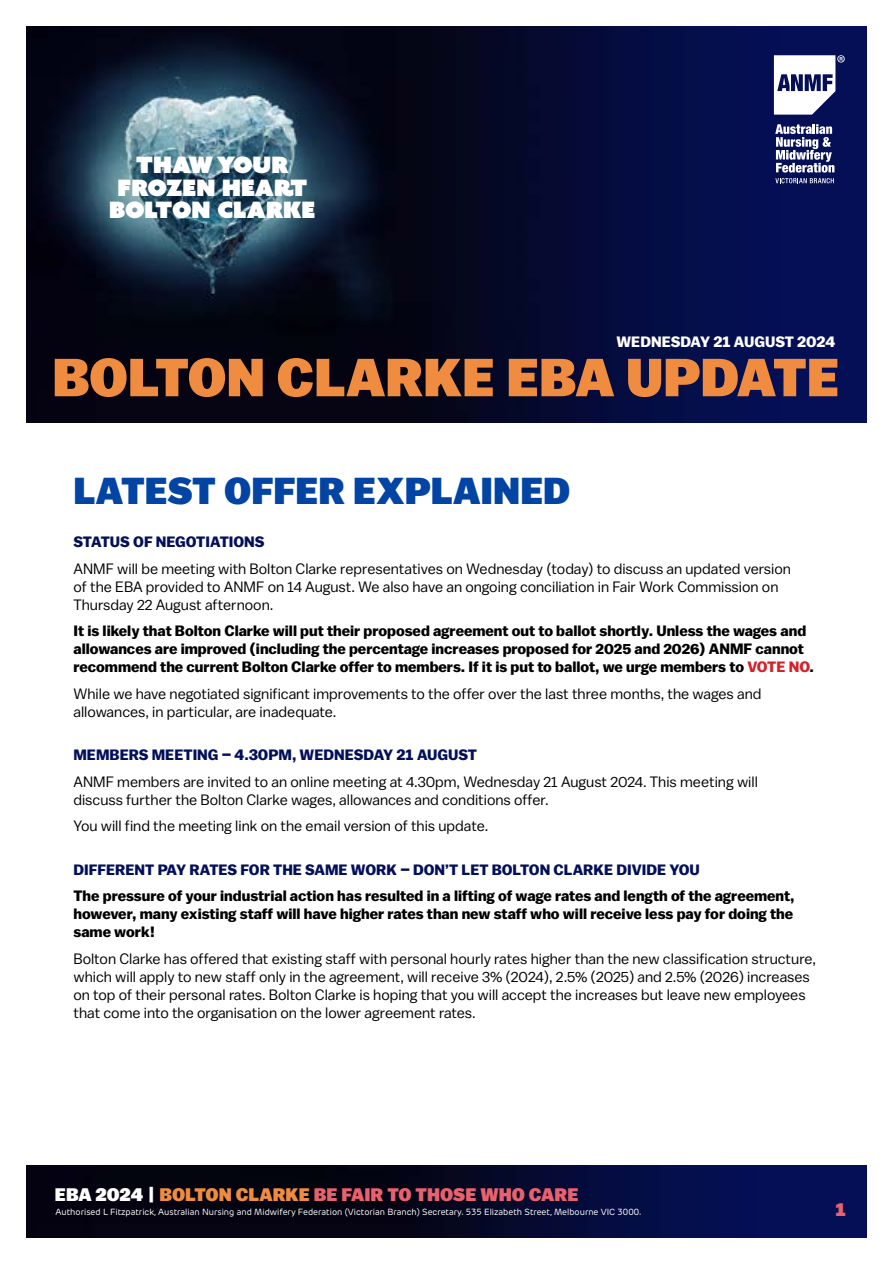
<style>
.page{position:relative;width:893px;height:1263px;background:#fff}
.page>*{position:absolute;margin:0;border:0;box-sizing:border-box;transform-origin:0 0}
.t1{font:900 53.4px "Balto";color:#ef8c40}
.t2{font:900 37.5px "Balto";color:#0244a4}
.t3{font:22.65px/22.6px "Azo Sans Uber";color:#fff;text-align:center}
.t4{font:900 18.15px "Balto";color:#e8616e}
.t5{font:15px/18px "Balto";color:#000}
.t6{font:700 15px/18px "Balto";color:#000}
.t7{font:700 15px "Balto";color:#031059}
.t8{font:700 15px "Balto";color:#fff}
.t9{font:8.85px "New Rubrik Edge";color:#fff}
.s1{color:#d2232a}
.s2{color:#fff}
.s3{color:#ef8c40}
</style>
<div class="page">
<img style="left:26px;top:1165px;width:841px;height:72px">
<img style="left:26px;top:26px;width:841px;height:396px">
<svg style="left:775px;top:124px;width:59px;height:59px"></svg>
<svg style="left:774px;top:55px;width:71px;height:60px"></svg>
<h3 class="t3" style="left:109px;top:153px;width:208px">THAW YOUR<br>FROZEN HEART<br>BOLTON CLARKE</h3>
<p class="t8" style="left:616px;top:333px;width:220px">WEDNESDAY 21 AUGUST 2024</p>
<h1 class="t1" style="left:52px;top:346px;width:789px">BOLTON CLARKE EBA UPDATE</h1>
<h2 class="t2" style="left:73px;top:468px;width:498px">LATEST OFFER EXPLAINED</h2>
<p class="t7" style="left:73px;top:533px;width:193px">STATUS OF NEGOTIATIONS</p>
<p class="t5" style="left:73px;top:559px;width:719px">ANMF will be meeting with Bolton Clarke representatives on Wednesday (today) to discuss an updated version of the EBA provided to ANMF on 14 August. We also have an ongoing conciliation in Fair Work Commission on<br>Thursday 22 August afternoon.</p>
<p class="t6" style="left:73px;top:622px;width:742px">It is likely that Bolton Clarke will put their proposed agreement out to ballot shortly. Unless the wages and allowances are improved (including the percentage increases proposed for 2025 and 2026) ANMF cannot recommend the current Bolton Clarke offer to members. If it is put to ballot, we urge members to <span class="s1">VOTE NO</span>.</p>
<p class="t5" style="left:73px;top:684px;width:689px">While we have negotiated significant improvements to the offer over the last three months, the wages and allowances, in particular, are inadequate.</p>
<p class="t7" style="left:73px;top:746px;width:405px">MEMBERS MEETING – 4.30PM, WEDNESDAY 21 AUGUST</p>
<p class="t5" style="left:73px;top:772px;width:686px">ANMF members are invited to an online meeting at 4.30pm, Wednesday 21 August 2024. This meeting will discuss further the Bolton Clarke wages, allowances and conditions offer.</p>
<p class="t5" style="left:73px;top:816px;width:416px">You will find the meeting link on the email version of this update.</p>
<p class="t7" style="left:73px;top:860px;width:628px">DIFFERENT PAY RATES FOR THE SAME WORK – DON’T LET BOLTON CLARKE DIVIDE YOU</p>
<p class="t6" style="left:73px;top:887px;width:723px;text-align:justify">The pressure of your industrial action has resulted in a lifting of wage rates and length of the agreement, however, many existing staff will have higher rates than new staff who will receive less pay for doing the same work!</p>
<p class="t5" style="left:73px;top:949px;width:744px">Bolton Clarke has offered that existing staff with personal hourly rates higher than the new classification structure, which will apply to new staff only in the agreement, will receive 3% (2024), 2.5% (2025) and 2.5% (2026) increases on top of their personal rates. Bolton Clarke is hoping that you will accept the increases but leave new employees that come into the organisation on the lower agreement rates.</p>
<p class="t4" style="left:55px;top:1184px;width:525px"><span class="s2">EBA 2024 |</span> <span class="s3">BOLTON CLARKE</span> BE FAIR TO THOSE WHO CARE</p>
<p class="t9" style="left:55px;top:1207px;width:587px">Authorised L Fitzpatrick, Australian Nursing and Midwifery Federation (Victorian Branch) Secretary. 535 Elizabeth Street, Melbourne VIC 3000.</p>
<p class="t4" style="left:836px;top:1199px;width:12px">1</p>
</div>
